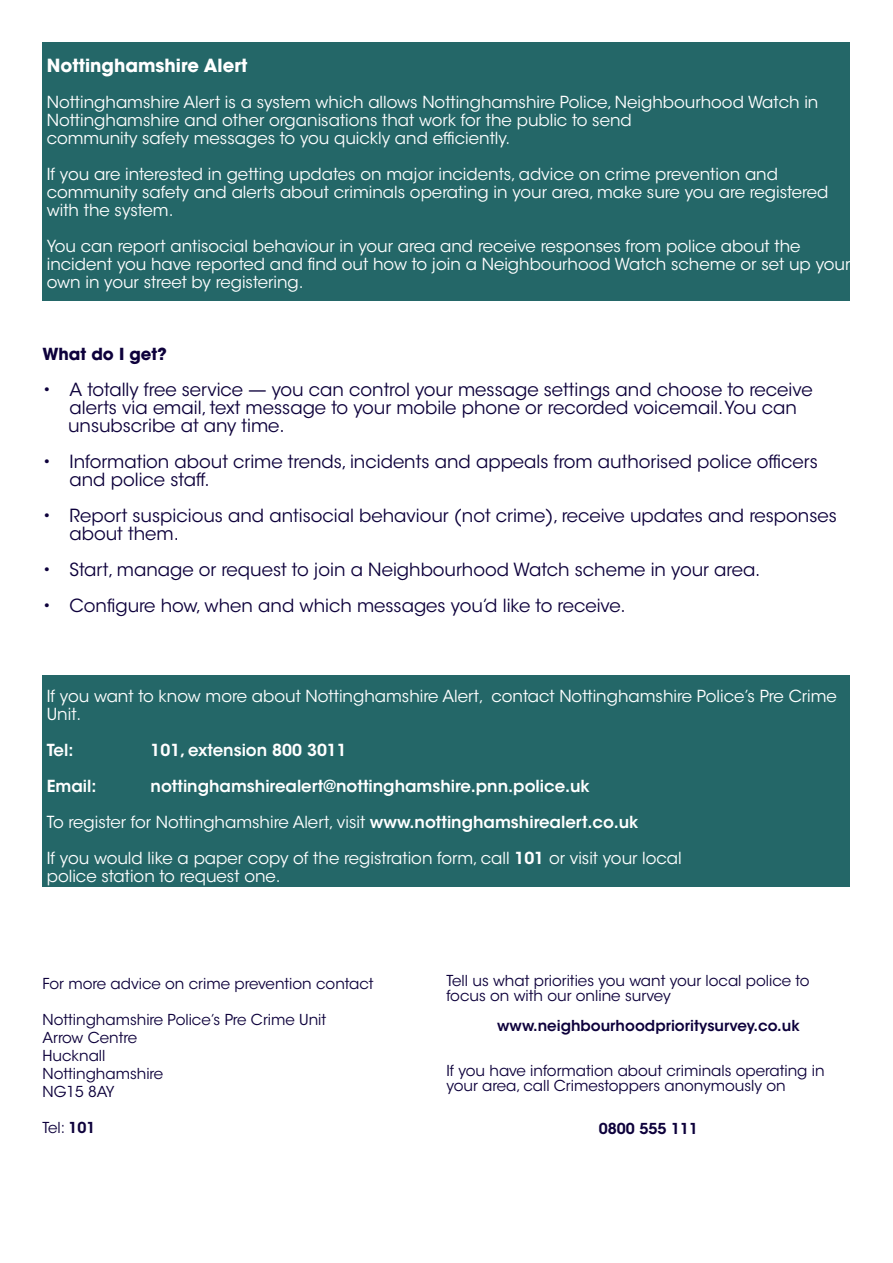
<style>
.page{position:relative;width:893px;height:1263px;background:#fff}
.page>*{position:absolute;margin:0;border:0;box-sizing:border-box;transform-origin:0 0}
.t1{font:18px/18px "ITC Avant Garde Std";color:#0d003b}
.t2{font:700 18px "ITC Avant Garde Std";color:#fff}
.t3{font:16.5px/18px "ITC Avant Garde Std";color:#fff}
.t4{font:600 16.5px "ITC Avant Garde Std";color:#fff}
.t5{font:700 16.5px "ITC Avant Garde Std";color:#0d003b}
.t6{font:15px/15px "ITC Avant Garde Std";color:#0d003b}
.t7{font:600 15px "ITC Avant Garde Std";color:#0d003b}
.s1{font-weight:600}
</style>
<div class="page">
<div style="left:43px;top:43px;width:807px;height:258px;background:#246768"></div>
<div style="left:43px;top:675px;width:807px;height:211px;background:#246768"></div>
<p class="t2" style="left:47px;top:54px;width:202px">Nottinghamshire Alert</p>
<p class="t3" style="left:47px;top:93px;width:773px">Nottinghamshire Alert is a system which allows Nottinghamshire Police, Neighbourhood Watch in<br>Nottinghamshire and other organisations that work for the public to send</p>
<p class="t3" style="left:47px;top:129px;width:465px">community safety messages to you quickly and efficiently.</p>
<p class="t3" style="left:47px;top:165px;width:733px">If you are interested in getting updates on major incidents, advice on crime prevention and</p>
<p class="t3" style="left:47px;top:183px;width:783px">community safety and alerts about criminals operating in your area, make sure you are registered with the system.</p>
<p class="t3" style="left:47px;top:237px;width:755px">You can report antisocial behaviour in your area and receive responses from police about the</p>
<p class="t3" style="left:47px;top:255px;width:805px">incident you have reported and find out how to join a Neighbourhood Watch scheme or set up your own in your street by registering.</p>
<p class="t5" style="left:43px;top:343px;width:126px">What do I get?</p>
<p class="t1" style="left:70px;top:381px;width:745px;text-indent:-27px">• A totally free service — you can control your message settings and choose to receive alerts via email, text message to your mobile phone or recorded voicemail.You can</p>
<p class="t1" style="left:68px;top:417px;width:218px">unsubscribe at any time.</p>
<p class="t1" style="left:70px;top:453px;width:750px;text-indent:-27px">• Information about crime trends, incidents and appeals from authorised police officers and police staff.</p>
<p class="t1" style="left:70px;top:507px;width:769px;text-indent:-27px">• Report suspicious and antisocial behaviour (not crime), receive updates and responses about them.</p>
<p class="t1" style="left:43px;top:561px;width:719px">• Start, manage or request to join a Neighbourhood Watch scheme in your area.</p>
<p class="t1" style="left:43px;top:597px;width:585px">• Configure how, when and which messages you’d like to receive.</p>
<p class="t3" style="left:47px;top:687px;width:792px">If you want to know more about Nottinghamshire Alert, contact Nottinghamshire Police’s Pre Crime<br>Unit.</p>
<p class="t4" style="left:47px;top:740px;width:28px">Tel:</p>
<p class="t4" style="left:151px;top:740px;width:198px">101, extension 800 3011</p>
<p class="t4" style="left:47px;top:776px;width:51px">Email:</p>
<p class="t4" style="left:151px;top:776px;width:441px">nottinghamshirealert@nottinghamshire.pnn.police.uk</p>
<p class="t3" style="left:47px;top:813px;width:593px">To register for Nottinghamshire Alert, visit <span class="s1">www.nottinghamshirealert.co.uk</span></p>
<p class="t3" style="left:47px;top:849px;width:636px">If you would like a paper copy of the registration form, call <span class="s1">101</span> or visit your local</p>
<p class="t3" style="left:47px;top:867px;width:235px">police station to request one.</p>
<p class="t6" style="left:43px;top:976px;width:333px">For more advice on crime prevention contact</p>
<p class="t6" style="left:43px;top:1012px;width:285px">Nottinghamshire Police’s Pre Crime Unit</p>
<p class="t6" style="left:43px;top:1030px;width:96px">Arrow Centre</p>
<p class="t6" style="left:43px;top:1048px;width:64px">Hucknall</p>
<p class="t6" style="left:43px;top:1066px;width:122px">Nottinghamshire</p>
<p class="t6" style="left:43px;top:1084px;width:74px">NG15 8AY</p>
<p class="t6" style="left:43px;top:1120px;width:54px">Tel: <span class="s1">101</span></p>
<p class="t6" style="left:446px;top:973px;width:365px">Tell us what priorities you want your local police to focus on with our online survey</p>
<p class="t7" style="left:497px;top:1016px;width:304px">www.neighbourhoodprioritysurvey.co.uk</p>
<p class="t6" style="left:446px;top:1063px;width:380px">If you have information about criminals operating in your area, call Crimestoppers anonymously on</p>
<p class="t7" style="left:599px;top:1119px;width:101px">0800 555 111</p>
</div>
